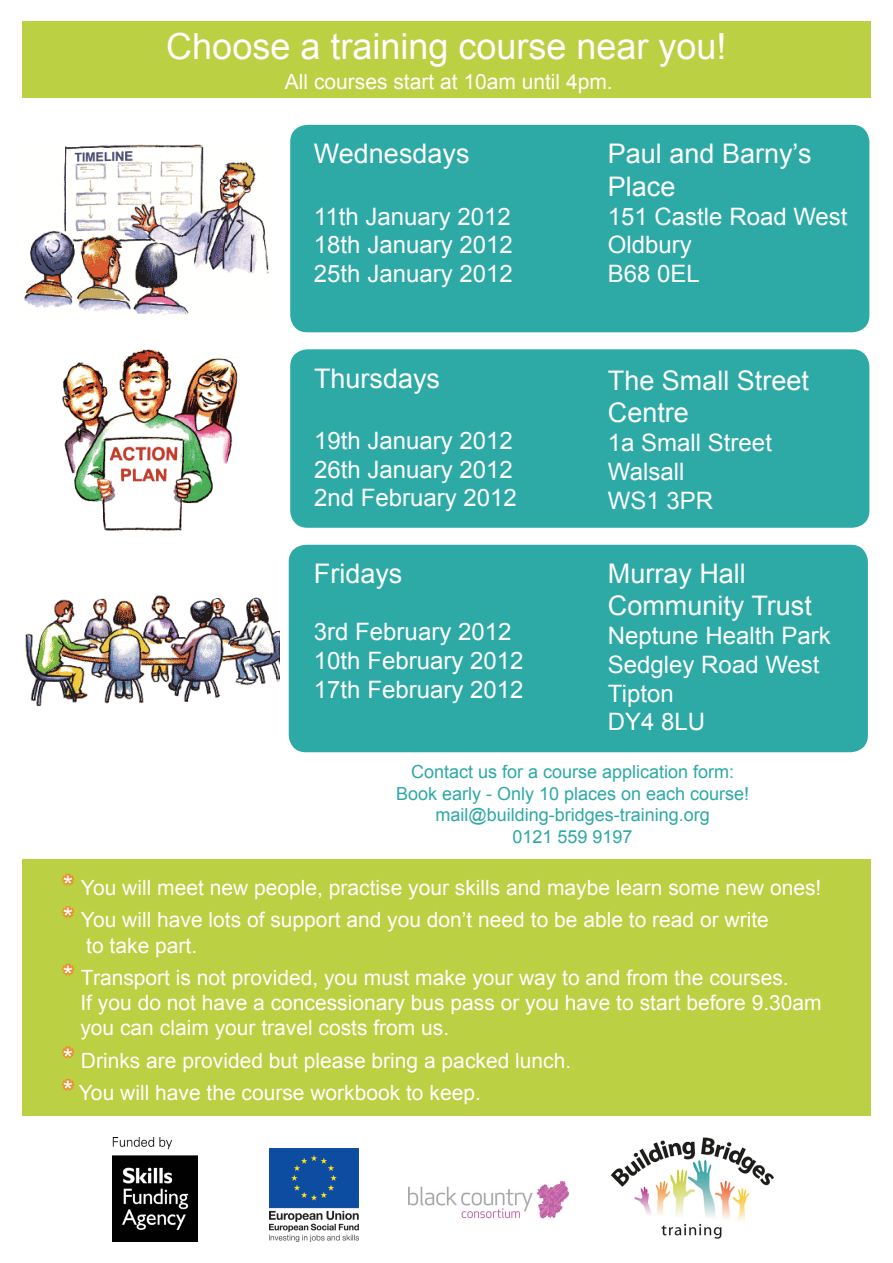
<style>
.page{position:relative;width:893px;height:1263px;background:#fff}
.page>*{position:absolute;margin:0;border:0;box-sizing:border-box;transform-origin:0 0}
.t1{font:36px "Arial";color:#fff}
.t2{font:27px "Arial";color:#fff}
.t3{font:24px/28.8px "Arial";color:#fff}
.t4{font:21px "Arial";color:#fff}
.t5{font:18px "Arial";color:#2da9a6}
.s1{font-size:27px}
</style>
<div class="page">
<div style="left:22px;top:859px;width:849px;height:257px;background:#bbd042"></div>
<div style="left:22px;top:21px;width:849px;height:76px;background:#bbd042"></div>
<div style="left:288px;top:544px;width:581px;height:209px;background:#2da9a6;border-radius:18px"></div>
<div style="left:287px;top:543px;width:582px;height:211px;border:2px solid #fff;border-radius:18px"></div>
<div style="left:289px;top:124px;width:581px;height:209px;background:#2da9a6;border-radius:18px"></div>
<div style="left:289px;top:123px;width:582px;height:211px;border:2px solid #fff;border-radius:18px"></div>
<div style="left:289px;top:349px;width:581px;height:179px;background:#2da9a6;border-radius:18px"></div>
<div style="left:289px;top:348px;width:582px;height:181px;border:2px solid #fff;border-radius:18px"></div>
<img style="left:112px;top:1137px;width:85px;height:104px">
<img style="left:269px;top:1148px;width:89px;height:93px">
<img style="left:408px;top:1180px;width:162px;height:39px">
<img style="left:611px;top:1137px;width:163px;height:102px">
<svg style="left:62px;top:873px;width:13px;height:13px"></svg>
<svg style="left:62px;top:906px;width:13px;height:12px"></svg>
<svg style="left:62px;top:963px;width:13px;height:13px"></svg>
<svg style="left:62px;top:1046px;width:13px;height:13px"></svg>
<svg style="left:62px;top:1079px;width:13px;height:12px"></svg>
<img style="left:24px;top:144px;width:245px;height:172px">
<img style="left:25px;top:595px;width:255px;height:112px">
<img style="left:62px;top:349px;width:176px;height:182px">
<p class="t1" style="left:166px;top:23px;width:562px">Choose a training course near you!</p>
<p class="t4" style="left:285px;top:68px;width:329px">All courses start at 10am until 4pm.</p>
<p class="t2" style="left:314px;top:136px;width:157px">Wednesdays</p>
<p class="t3" style="left:314px;top:202px;width:199px">11th January 2012</p>
<p class="t3" style="left:314px;top:231px;width:200px">18th January 2012</p>
<p class="t3" style="left:314px;top:260px;width:200px">25th January 2012</p>
<p class="t2" style="left:314px;top:360px;width:128px">Thursdays</p>
<p class="t3" style="left:314px;top:426px;width:200px">19th January 2012</p>
<p class="t3" style="left:314px;top:455px;width:200px">26th January 2012</p>
<p class="t3" style="left:314px;top:484px;width:204px">2nd February 2012</p>
<p class="t2" style="left:314px;top:556px;width:90px">Fridays</p>
<p class="t3" style="left:314px;top:618px;width:199px">3rd February 2012</p>
<p class="t3" style="left:314px;top:647px;width:211px">10th February 2012</p>
<p class="t3" style="left:314px;top:675px;width:211px">17th February 2012</p>
<p class="t2" style="left:608px;top:136px;width:205px">Paul and Barny’s</p>
<p class="t2" style="left:608px;top:169px;width:69px">Place</p>
<p class="t3" style="left:608px;top:202px;width:241px">151 Castle Road West<br>Oldbury</p>
<p class="t3" style="left:608px;top:260px;width:94px">B68 0EL</p>
<p class="t2" style="left:608px;top:362px;width:203px">The Small Street</p>
<p class="t2" style="left:608px;top:395px;width:83px">Centre</p>
<p class="t3" style="left:608px;top:428px;width:166px">1a Small Street</p>
<p class="t3" style="left:608px;top:457px;width:78px">Walsall</p>
<p class="t3" style="left:608px;top:486px;width:107px">WS1 3PR</p>
<p class="t2" style="left:608px;top:556px;width:139px">Murray Hall</p>
<p class="t2" style="left:608px;top:588px;width:206px">Community Trust</p>
<p class="t3" style="left:608px;top:621px;width:224px">Neptune Health Park</p>
<p class="t3" style="left:608px;top:650px;width:213px">Sedgley Road West</p>
<p class="t3" style="left:608px;top:679px;width:67px">Tipton</p>
<p class="t3" style="left:608px;top:708px;width:99px">DY4 8LU</p>
<p class="t5" style="left:411px;top:760px;width:325px">Contact us for a course application form:</p>
<p class="t5" style="left:396px;top:782px;width:355px">Book early - Only 10 places on each course!</p>
<p class="t5" style="left:435px;top:803px;width:276px">mail@building-bridges-training.org</p>
<p class="t5" style="left:513px;top:825px;width:122px">0121 559 9197</p>
<p class="t4" style="left:63px;top:874px;width:760px"><span class="s1">*</span> You will meet new people, practise your skills and maybe learn some new ones!</p>
<p class="t4" style="left:63px;top:906px;width:707px"><span class="s1">*</span> You will have lots of support and you don’t need to be able to read or write</p>
<p class="t4" style="left:86px;top:931px;width:112px">to take part.</p>
<p class="t4" style="left:63px;top:964px;width:727px"><span class="s1">*</span> Transport is not provided, you must make your way to and from the courses.</p>
<p class="t4" style="left:80px;top:989px;width:743px">If you do not have a concessionary bus pass or you have to start before 9.30am</p>
<p class="t4" style="left:80px;top:1014px;width:370px">you can claim your travel costs from us.</p>
<p class="t4" style="left:63px;top:1046px;width:510px"><span class="s1">*</span> Drinks are provided but please bring a packed lunch.</p>
<p class="t4" style="left:63px;top:1079px;width:419px"><span class="s1">*</span> You will have the course workbook to keep.</p>
</div>
